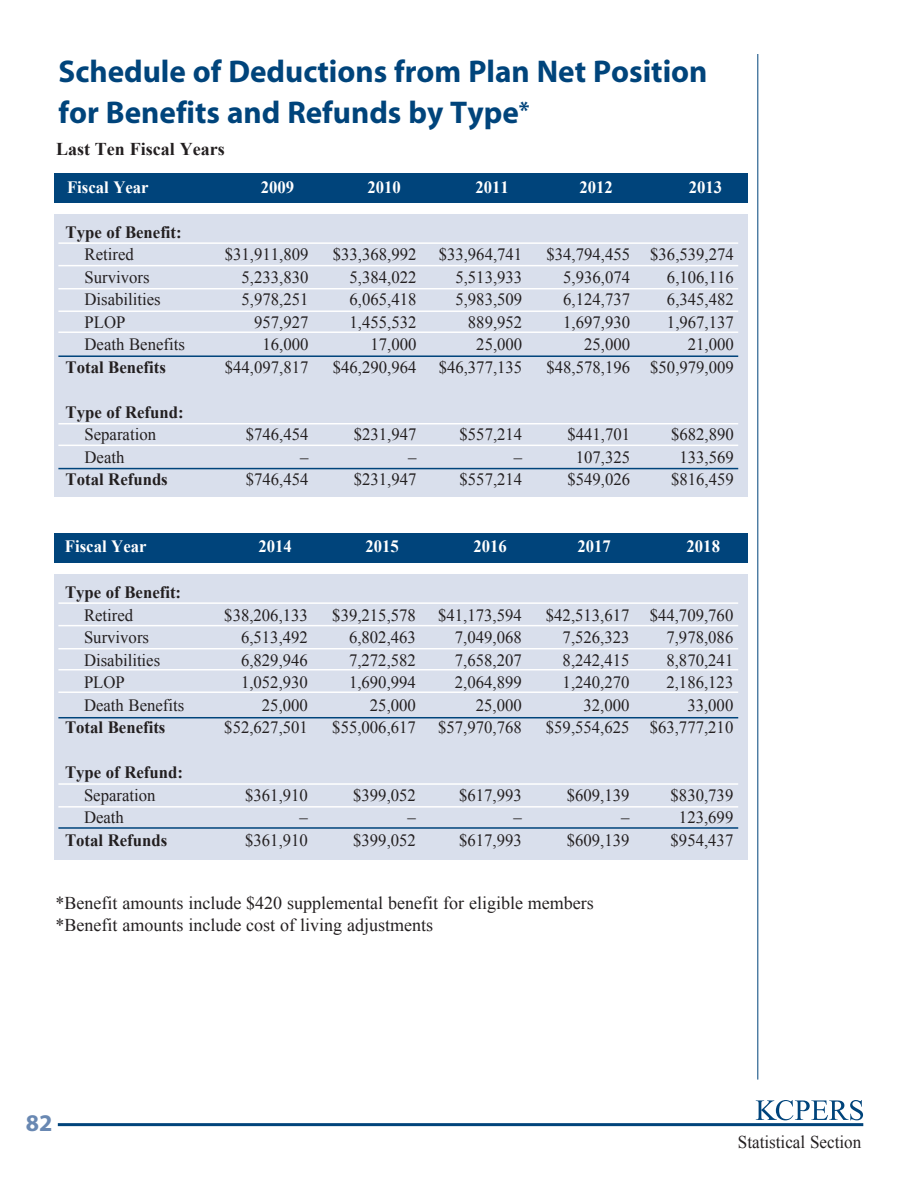
<style>
.page{position:relative;width:918px;height:1188px;background:#fff}
.page>*{position:absolute;margin:0;border:0;box-sizing:border-box;transform-origin:0 0}
.t1{font:700 31.5px/40.5px "Myriad";color:#00447b}
.t2{font:700 24px "Myriad";color:#6988b2}
.t3{font:18px "Times New Roman";color:#231f20}
.t4{font:18px "Times New Roman";color:#231f20;scale:.95 1}
.t5{font:700 18px "Times New Roman";color:#231f20}
.t6{font:17.25px "Times New Roman";color:#231f20}
.t7{font:700 17.25px "Times New Roman";color:#231f20}
.t8{font:700 17.25px "Times New Roman";color:#fff}
.s1{font-size:24px}
</style>
<div class="page">
<svg style="left:756px;top:1100px;width:107px;height:20px"></svg>
<hr style="left:58px;top:1123px;width:805px;height:3px;background:#00447b">
<hr style="left:757px;top:54px;width:1px;height:1026px;background:#00447b">
<div style="left:54px;top:533px;width:693px;height:30px;background:#00447b"></div>
<div style="left:54px;top:575px;width:693px;height:285px;background:#d9dfec"></div>
<hr style="left:58px;top:602px;width:680px;height:2px;background:#fff">
<hr style="left:58px;top:625px;width:680px;height:1px;background:#fff">
<hr style="left:58px;top:648px;width:680px;height:1px;background:#fff">
<div style="left:54px;top:173px;width:693px;height:30px;background:#00447b"></div>
<div style="left:54px;top:215px;width:693px;height:282px;background:#d9dfec"></div>
<hr style="left:58px;top:242px;width:680px;height:2px;background:#fff">
<hr style="left:58px;top:265px;width:680px;height:1px;background:#fff">
<hr style="left:58px;top:288px;width:680px;height:1px;background:#fff">
<hr style="left:58px;top:310px;width:680px;height:2px;background:#fff">
<hr style="left:58px;top:331px;width:680px;height:2px;background:#fff">
<hr style="left:58px;top:355px;width:680px;height:2px;background:#00447b">
<hr style="left:58px;top:423px;width:680px;height:1px;background:#fff">
<hr style="left:58px;top:445px;width:680px;height:1px;background:#fff">
<hr style="left:58px;top:468px;width:680px;height:1px;background:#00447b">
<hr style="left:58px;top:669px;width:680px;height:1px;background:#fff">
<hr style="left:58px;top:691px;width:680px;height:2px;background:#fff">
<hr style="left:58px;top:717px;width:680px;height:1px;background:#00447b">
<hr style="left:58px;top:783px;width:680px;height:2px;background:#fff">
<hr style="left:58px;top:806px;width:680px;height:2px;background:#fff">
<hr style="left:58px;top:827px;width:680px;height:2px;background:#00447b">
<p class="t1" style="left:59px;top:52px;width:650px">Schedule of Deductions from Plan Net Position for Benefits and Refunds by Type<span class="s1">*</span></p>
<p class="t5" style="left:56px;top:137px;width:170px">Last Ten Fiscal Years</p>
<p class="t8" style="left:67px;top:175px;width:83px">Fiscal Year</p>
<p class="t8" style="left:261px;top:175px;width:35px">2009</p>
<p class="t8" style="left:368px;top:175px;width:35px">2010</p>
<p class="t8" style="left:476px;top:175px;width:35px">2011</p>
<p class="t8" style="left:580px;top:175px;width:35px">2012</p>
<p class="t8" style="left:689px;top:175px;width:35px">2013</p>
<p class="t7" style="left:66px;top:220px;width:118px">Type of Benefit:</p>
<p class="t6" style="left:85px;top:243px;width:51px">Retired</p>
<p class="t6" style="left:85px;top:265px;width:67px">Survivors</p>
<p class="t6" style="left:85px;top:288px;width:78px">Disabilities</p>
<p class="t6" style="left:85px;top:310px;width:42px">PLOP</p>
<p class="t6" style="left:85px;top:333px;width:102px">Death Benefits</p>
<p class="t7" style="left:66px;top:355px;width:102px">Total Benefits</p>
<p class="t7" style="left:66px;top:400px;width:119px">Type of Refund:</p>
<p class="t6" style="left:85px;top:423px;width:73px">Separation</p>
<p class="t6" style="left:85px;top:445px;width:41px">Death</p>
<p class="t7" style="left:66px;top:468px;width:104px">Total Refunds</p>
<p class="t6" style="left:225px;top:243px;width:85px">$31,911,809</p>
<p class="t6" style="left:242px;top:265px;width:68px">5,233,830</p>
<p class="t6" style="left:242px;top:288px;width:68px">5,978,251</p>
<p class="t6" style="left:254px;top:310px;width:56px">957,927</p>
<p class="t6" style="left:262px;top:333px;width:48px">16,000</p>
<p class="t6" style="left:225px;top:355px;width:85px">$44,097,817</p>
<p class="t6" style="left:246px;top:423px;width:64px">$746,454</p>
<p class="t6" style="left:300px;top:445px;width:10px">–</p>
<p class="t6" style="left:246px;top:468px;width:64px">$746,454</p>
<p class="t6" style="left:333px;top:243px;width:85px">$33,368,992</p>
<p class="t6" style="left:350px;top:265px;width:68px">5,384,022</p>
<p class="t6" style="left:350px;top:288px;width:68px">6,065,418</p>
<p class="t6" style="left:350px;top:310px;width:68px">1,455,532</p>
<p class="t6" style="left:370px;top:333px;width:48px">17,000</p>
<p class="t6" style="left:333px;top:355px;width:85px">$46,290,964</p>
<p class="t6" style="left:354px;top:423px;width:64px">$231,947</p>
<p class="t6" style="left:408px;top:445px;width:10px">–</p>
<p class="t6" style="left:354px;top:468px;width:64px">$231,947</p>
<p class="t6" style="left:439px;top:243px;width:85px">$33,964,741</p>
<p class="t6" style="left:455px;top:265px;width:68px">5,513,933</p>
<p class="t6" style="left:455px;top:288px;width:68px">5,983,509</p>
<p class="t6" style="left:468px;top:310px;width:56px">889,952</p>
<p class="t6" style="left:476px;top:333px;width:48px">25,000</p>
<p class="t6" style="left:439px;top:355px;width:85px">$46,377,135</p>
<p class="t6" style="left:460px;top:423px;width:64px">$557,214</p>
<p class="t6" style="left:514px;top:445px;width:10px">–</p>
<p class="t6" style="left:460px;top:468px;width:64px">$557,214</p>
<p class="t6" style="left:546px;top:243px;width:85px">$34,794,455</p>
<p class="t6" style="left:563px;top:265px;width:68px">5,936,074</p>
<p class="t6" style="left:563px;top:288px;width:68px">6,124,737</p>
<p class="t6" style="left:563px;top:310px;width:68px">1,697,930</p>
<p class="t6" style="left:584px;top:333px;width:48px">25,000</p>
<p class="t6" style="left:546px;top:355px;width:85px">$48,578,196</p>
<p class="t6" style="left:567px;top:423px;width:64px">$441,701</p>
<p class="t6" style="left:576px;top:445px;width:56px">107,325</p>
<p class="t6" style="left:567px;top:468px;width:64px">$549,026</p>
<p class="t6" style="left:650px;top:243px;width:85px">$36,539,274</p>
<p class="t6" style="left:667px;top:265px;width:68px">6,106,116</p>
<p class="t6" style="left:667px;top:288px;width:68px">6,345,482</p>
<p class="t6" style="left:667px;top:310px;width:68px">1,967,137</p>
<p class="t6" style="left:688px;top:333px;width:48px">21,000</p>
<p class="t6" style="left:650px;top:355px;width:85px">$50,979,009</p>
<p class="t6" style="left:671px;top:423px;width:64px">$682,890</p>
<p class="t6" style="left:680px;top:445px;width:56px">133,569</p>
<p class="t6" style="left:671px;top:468px;width:64px">$816,459</p>
<p class="t8" style="left:65px;top:535px;width:83px">Fiscal Year</p>
<p class="t8" style="left:259px;top:535px;width:35px">2014</p>
<p class="t8" style="left:365px;top:535px;width:35px">2015</p>
<p class="t8" style="left:473px;top:535px;width:35px">2016</p>
<p class="t8" style="left:577px;top:535px;width:35px">2017</p>
<p class="t8" style="left:687px;top:535px;width:35px">2018</p>
<p class="t7" style="left:65px;top:580px;width:118px">Type of Benefit:</p>
<p class="t6" style="left:84px;top:603px;width:51px">Retired</p>
<p class="t6" style="left:84px;top:626px;width:67px">Survivors</p>
<p class="t6" style="left:84px;top:648px;width:78px">Disabilities</p>
<p class="t6" style="left:84px;top:671px;width:42px">PLOP</p>
<p class="t6" style="left:84px;top:693px;width:102px">Death Benefits</p>
<p class="t7" style="left:65px;top:715px;width:102px">Total Benefits</p>
<p class="t7" style="left:65px;top:760px;width:119px">Type of Refund:</p>
<p class="t6" style="left:84px;top:783px;width:73px">Separation</p>
<p class="t6" style="left:84px;top:806px;width:41px">Death</p>
<p class="t7" style="left:65px;top:828px;width:104px">Total Refunds</p>
<p class="t6" style="left:224px;top:603px;width:85px">$38,206,133</p>
<p class="t6" style="left:241px;top:626px;width:68px">6,513,492</p>
<p class="t6" style="left:241px;top:648px;width:68px">6,829,946</p>
<p class="t6" style="left:241px;top:671px;width:68px">1,052,930</p>
<p class="t6" style="left:262px;top:693px;width:48px">25,000</p>
<p class="t6" style="left:224px;top:716px;width:85px">$52,627,501</p>
<p class="t6" style="left:245px;top:783px;width:64px">$361,910</p>
<p class="t6" style="left:300px;top:806px;width:10px">–</p>
<p class="t6" style="left:245px;top:828px;width:64px">$361,910</p>
<p class="t6" style="left:332px;top:603px;width:85px">$39,215,578</p>
<p class="t6" style="left:349px;top:626px;width:68px">6,802,463</p>
<p class="t6" style="left:349px;top:648px;width:68px">7,272,582</p>
<p class="t6" style="left:349px;top:671px;width:68px">1,690,994</p>
<p class="t6" style="left:370px;top:693px;width:48px">25,000</p>
<p class="t6" style="left:332px;top:716px;width:85px">$55,006,617</p>
<p class="t6" style="left:353px;top:783px;width:64px">$399,052</p>
<p class="t6" style="left:408px;top:806px;width:10px">–</p>
<p class="t6" style="left:353px;top:828px;width:64px">$399,052</p>
<p class="t6" style="left:438px;top:603px;width:85px">$41,173,594</p>
<p class="t6" style="left:455px;top:626px;width:68px">7,049,068</p>
<p class="t6" style="left:455px;top:648px;width:68px">7,658,207</p>
<p class="t6" style="left:455px;top:671px;width:68px">2,064,899</p>
<p class="t6" style="left:476px;top:693px;width:48px">25,000</p>
<p class="t6" style="left:438px;top:716px;width:85px">$57,970,768</p>
<p class="t6" style="left:459px;top:783px;width:64px">$617,993</p>
<p class="t6" style="left:513px;top:806px;width:10px">–</p>
<p class="t6" style="left:459px;top:828px;width:64px">$617,993</p>
<p class="t6" style="left:546px;top:603px;width:85px">$42,513,617</p>
<p class="t6" style="left:563px;top:626px;width:68px">7,526,323</p>
<p class="t6" style="left:563px;top:648px;width:68px">8,242,415</p>
<p class="t6" style="left:563px;top:671px;width:68px">1,240,270</p>
<p class="t6" style="left:584px;top:693px;width:48px">32,000</p>
<p class="t6" style="left:546px;top:716px;width:85px">$59,554,625</p>
<p class="t6" style="left:567px;top:783px;width:64px">$609,139</p>
<p class="t6" style="left:621px;top:806px;width:10px">–</p>
<p class="t6" style="left:567px;top:828px;width:64px">$609,139</p>
<p class="t3" style="left:56px;top:891px;width:540px">*Benefit amounts include $420 supplemental benefit for eligible members</p>
<p class="t3" style="left:56px;top:912px;width:379px">*Benefit amounts include cost of living adjustments</p>
<p class="t6" style="left:650px;top:603px;width:85px">$44,709,760</p>
<p class="t6" style="left:666px;top:626px;width:68px">7,978,086</p>
<p class="t6" style="left:666px;top:648px;width:68px">8,870,241</p>
<p class="t6" style="left:666px;top:671px;width:68px">2,186,123</p>
<p class="t6" style="left:687px;top:693px;width:48px">33,000</p>
<p class="t6" style="left:650px;top:716px;width:85px">$63,777,210</p>
<p class="t6" style="left:671px;top:783px;width:64px">$830,739</p>
<p class="t6" style="left:679px;top:806px;width:56px">123,699</p>
<p class="t6" style="left:671px;top:828px;width:64px">$954,437</p>
<p class="t2" style="left:26px;top:1110px;width:28px">82</p>
<p class="t4" style="left:738px;top:1129px;width:131px">Statistical Section</p>
</div>
